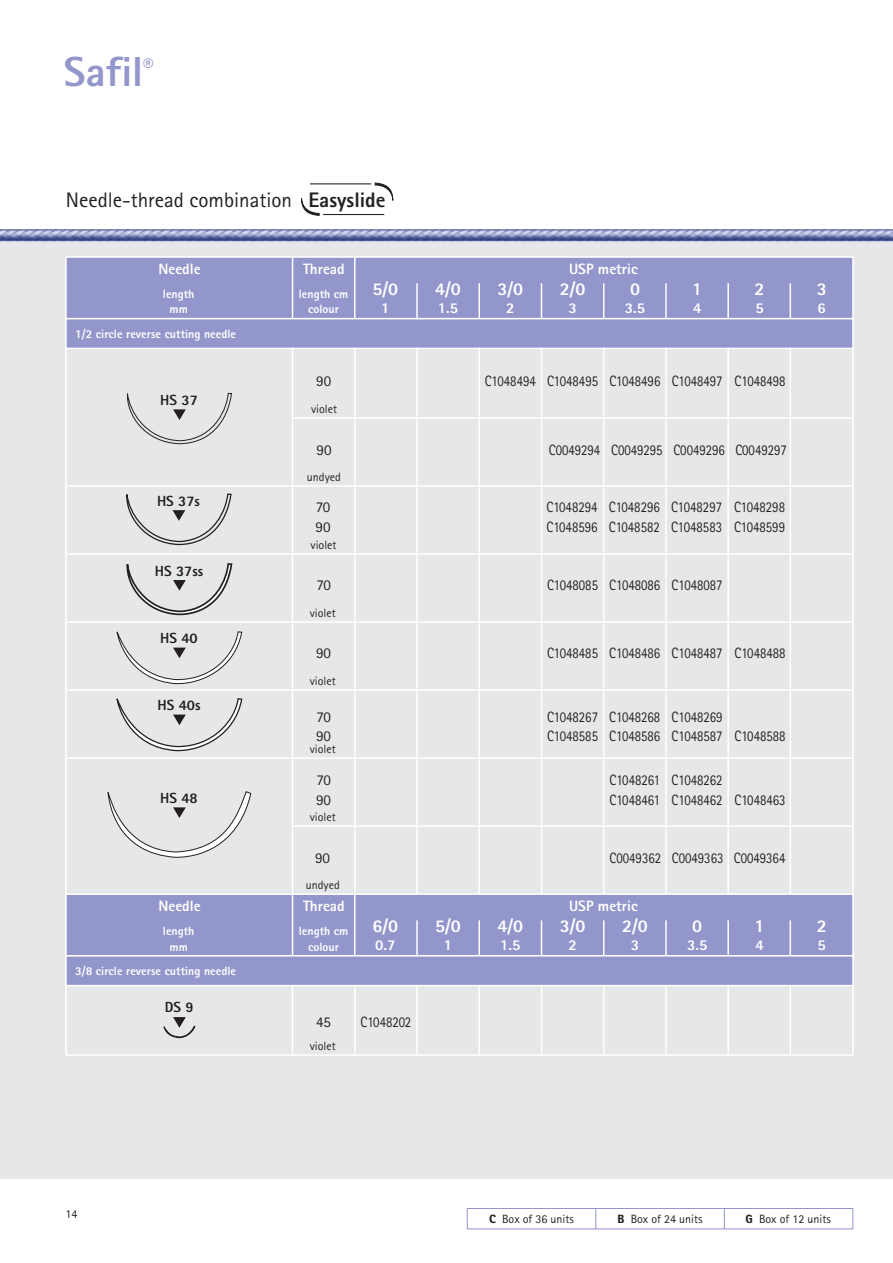
<style>
.page{position:relative;width:893px;height:1263px;background:#fff}
.page>*{position:absolute;margin:0;border:0;box-sizing:border-box;transform-origin:0 0}
.t1{font:800 42px "Rotis Sans Serif";color:#9396cb}
.t2{font:21px "Rotis Sans Serif";color:#231f1f}
.t3{font:800 18px "Rotis Sans Serif";color:#fff}
.t4{font:15px/19.5px "Rotis Sans Serif";color:#231f1f;scale:.85 1}
.t5{font:800 15px "Rotis Sans Serif";color:#fff}
.t6{font:15px/19.5px "Rotis Sans Serif";color:#231f1f}
.t7{font:800 14.7px "Rotis Sans Serif";color:#231f1f}
.t8{font:800 12px/15.6px "Rotis Sans Serif";color:#fff;text-align:center}
.t9{font:12px "Rotis Sans Serif";color:#231f1f}
.s1{font-weight:800}
.s2{font-family:"Rotis Sans Serif Black 95"}
</style>
<div class="page">
<div style="left:0;top:241px;width:892px;height:938px;background:#e6e7e8"></div>
<img style="left:0;top:229px;width:892px;height:12px">
<div style="left:65px;top:256px;width:788px;height:63px;background:#9396cb;border:2px solid #fff"></div>
<div style="left:65px;top:318px;width:788px;height:31px;background:#9396cb;border:2px solid #fff"></div>
<hr style="left:416px;top:283px;width:2px;height:36px;background:#fff">
<hr style="left:478px;top:283px;width:2px;height:36px;background:#fff">
<hr style="left:540px;top:283px;width:2px;height:36px;background:#fff">
<hr style="left:603px;top:283px;width:1px;height:36px;background:#fff">
<hr style="left:665px;top:283px;width:1px;height:36px;background:#fff">
<hr style="left:727px;top:283px;width:2px;height:36px;background:#fff">
<hr style="left:292px;top:257px;width:1px;height:62px;background:#fff">
<hr style="left:354px;top:257px;width:1px;height:62px;background:#fff">
<hr style="left:789px;top:283px;width:2px;height:36px;background:#fff">
<svg style="left:301px;top:197px;width:19px;height:19px"></svg>
<hr style="left:323px;top:214px;width:61px;height:1px;background:#231f1f">
<svg style="left:374px;top:182px;width:19px;height:19px"></svg>
<hr style="left:310px;top:183px;width:61px;height:1px;background:#231f1f">
<hr style="left:416px;top:348px;width:2px;height:707px;background:#fff">
<hr style="left:478px;top:348px;width:2px;height:707px;background:#fff">
<hr style="left:540px;top:348px;width:2px;height:707px;background:#fff">
<hr style="left:603px;top:348px;width:1px;height:707px;background:#fff">
<hr style="left:665px;top:348px;width:1px;height:707px;background:#fff">
<hr style="left:727px;top:348px;width:2px;height:707px;background:#fff">
<hr style="left:354px;top:348px;width:1px;height:707px;background:#fff">
<hr style="left:292px;top:348px;width:1px;height:707px;background:#fff">
<hr style="left:66px;top:621px;width:787px;height:2px;background:#fff">
<hr style="left:66px;top:689px;width:787px;height:2px;background:#fff">
<hr style="left:66px;top:757px;width:787px;height:2px;background:#fff">
<svg style="left:107px;top:791px;width:144px;height:67px"></svg>
<svg style="left:116px;top:631px;width:127px;height:121px"></svg>
<svg style="left:163px;top:1017px;width:32px;height:21px"></svg>
<hr style="left:789px;top:348px;width:2px;height:707px;background:#fff">
<hr style="left:292px;top:825px;width:561px;height:2px;background:#fff">
<hr style="left:66px;top:1054px;width:787px;height:2px;background:#fff">
<svg style="left:467px;top:1208px;width:386px;height:21px"></svg>
<svg style="left:126px;top:493px;width:107px;height:123px"></svg>
<hr style="left:65px;top:348px;width:2px;height:707px;background:#fff">
<hr style="left:852px;top:348px;width:1px;height:707px;background:#fff">
<div style="left:65px;top:893px;width:788px;height:64px;background:#9396cb;border:2px solid #fff"></div>
<div style="left:65px;top:955px;width:788px;height:31px;background:#9396cb;border:2px solid #fff"></div>
<hr style="left:416px;top:920px;width:2px;height:37px;background:#fff">
<hr style="left:478px;top:920px;width:2px;height:36px;background:#fff">
<hr style="left:540px;top:920px;width:2px;height:36px;background:#fff">
<hr style="left:603px;top:920px;width:1px;height:36px;background:#fff">
<hr style="left:665px;top:920px;width:1px;height:36px;background:#fff">
<hr style="left:727px;top:920px;width:2px;height:36px;background:#fff">
<hr style="left:292px;top:894px;width:1px;height:62px;background:#fff">
<hr style="left:354px;top:894px;width:1px;height:62px;background:#fff">
<hr style="left:789px;top:920px;width:2px;height:36px;background:#fff">
<hr style="left:66px;top:553px;width:787px;height:2px;background:#fff">
<svg style="left:126px;top:392px;width:106px;height:52px"></svg>
<hr style="left:66px;top:485px;width:787px;height:2px;background:#fff">
<hr style="left:292px;top:417px;width:561px;height:2px;background:#fff">
<h1 class="t1" style="left:64px;top:57px;width:91px">Safil<sup>®</sup></h1>
<h2 class="t2" style="left:66px;top:192px;width:321px">Needle-thread combination <span class="s1">Easyslide</span></h2>
<p class="t5" style="left:158px;top:264px;width:44px">Needle</p>
<p class="t5" style="left:569px;top:264px;width:70px">USP metric</p>
<p class="t5" style="left:303px;top:264px;width:43px">Thread</p>
<p class="t8" style="left:163px;top:287px;width:33px">length mm</p>
<p class="t8" style="left:299px;top:287px;width:51px">length cm colour</p>
<p class="t8" style="left:75px;top:328px;width:162px">1/2 circle reverse cutting needle</p>
<p class="t3" style="left:372px;top:282px;width:27px">5/0</p>
<p class="t5" style="left:381px;top:302px;width:10px">1</p>
<p class="t3" style="left:435px;top:282px;width:27px">4/0</p>
<p class="t5" style="left:438px;top:302px;width:22px">1.5</p>
<p class="t3" style="left:497px;top:282px;width:27px">3/0</p>
<p class="t5" style="left:506px;top:302px;width:10px">2</p>
<p class="t3" style="left:560px;top:282px;width:27px">2/0</p>
<p class="t5" style="left:568px;top:302px;width:10px">3</p>
<p class="t3" style="left:630px;top:282px;width:12px">0</p>
<p class="t5" style="left:625px;top:302px;width:22px">3.5</p>
<p class="t3" style="left:692px;top:282px;width:12px">1</p>
<p class="t5" style="left:693px;top:302px;width:10px">4</p>
<p class="t3" style="left:754px;top:282px;width:12px">2</p>
<p class="t5" style="left:755px;top:302px;width:10px">5</p>
<p class="t7" style="left:160px;top:395px;width:39px">HS 37</p>
<p class="t7" style="left:157px;top:496px;width:45px">HS 37s</p>
<p class="t7" style="left:155px;top:565px;width:50px">HS 37ss</p>
<p class="t7" style="left:160px;top:633px;width:39px">HS 40</p>
<p class="t7" style="left:157px;top:700px;width:45px">HS 40s</p>
<p class="t7" style="left:160px;top:793px;width:39px">HS 48</p>
<p class="t6" style="left:316px;top:373px;width:16px">90</p>
<p class="t4" style="left:485px;top:373px;width:355px">C1048494 C1048495 C1048496 C1048497 C1048498</p>
<p class="t9" style="left:311px;top:405px;width:27px">violet</p>
<p class="t6" style="left:316px;top:441px;width:16px">90</p>
<p class="t4" style="left:549px;top:441px;width:281px">C0049294 C0049295 C0049296 C0049297</p>
<p class="t9" style="left:307px;top:473px;width:35px">undyed</p>
<p class="t6" style="left:315px;top:499px;width:16px">70<br>90</p>
<p class="t4" style="left:546px;top:499px;width:62px">C1048294<br>C1048596</p>
<p class="t4" style="left:608px;top:499px;width:62px">C1048296<br>C1048582</p>
<p class="t4" style="left:671px;top:499px;width:62px">C1048297<br>C1048583</p>
<p class="t4" style="left:734px;top:499px;width:62px">C1048298<br>C1048599</p>
<p class="t9" style="left:310px;top:540px;width:27px">violet</p>
<p class="t6" style="left:316px;top:577px;width:16px">70</p>
<p class="t4" style="left:547px;top:577px;width:208px">C1048085 C1048086 C1048087</p>
<p class="t9" style="left:310px;top:609px;width:27px">violet</p>
<p class="t6" style="left:316px;top:645px;width:16px">90</p>
<p class="t9" style="left:310px;top:677px;width:27px">violet</p>
<p class="t4" style="left:547px;top:645px;width:282px">C1048485 C1048486 C1048487 C1048488</p>
<p class="t6" style="left:316px;top:708px;width:16px">70<br>90</p>
<p class="t4" style="left:547px;top:708px;width:62px">C1048267<br>C1048585</p>
<p class="t4" style="left:609px;top:708px;width:62px">C1048268<br>C1048586</p>
<p class="t4" style="left:671px;top:708px;width:136px">C1048269<br>C1048587 C1048588</p>
<p class="t6" style="left:316px;top:772px;width:16px">70<br>90</p>
<p class="t4" style="left:609px;top:772px;width:61px">C1048261<br>C1048461</p>
<p class="t4" style="left:671px;top:772px;width:136px">C1048262<br>C1048462 C1048463</p>
<p class="t9" style="left:310px;top:745px;width:27px">violet</p>
<p class="t9" style="left:310px;top:813px;width:27px">violet</p>
<p class="t6" style="left:315px;top:850px;width:16px">90</p>
<p class="t4" style="left:609px;top:850px;width:208px">C0049362 C0049363 C0049364</p>
<p class="t9" style="left:306px;top:881px;width:35px">undyed</p>
<p class="t5" style="left:158px;top:901px;width:44px">Needle</p>
<p class="t5" style="left:569px;top:901px;width:70px">USP metric</p>
<p class="t5" style="left:303px;top:901px;width:43px">Thread</p>
<p class="t8" style="left:163px;top:924px;width:33px">length mm</p>
<p class="t8" style="left:299px;top:924px;width:51px">length cm colour</p>
<p class="t8" style="left:75px;top:965px;width:162px">3/8 circle reverse cutting needle</p>
<p class="t7" style="left:165px;top:1002px;width:30px">DS 9</p>
<p class="t3" style="left:372px;top:920px;width:27px">6/0</p>
<p class="t5" style="left:375px;top:940px;width:22px">0.7</p>
<p class="t6" style="left:316px;top:1014px;width:16px">45</p>
<p class="t4" style="left:360px;top:1014px;width:61px">C1048202</p>
<p class="t9" style="left:310px;top:1041px;width:27px">violet</p>
<p class="t3" style="left:435px;top:920px;width:27px">5/0</p>
<p class="t5" style="left:444px;top:940px;width:10px">1</p>
<p class="t3" style="left:497px;top:920px;width:27px">4/0</p>
<p class="t5" style="left:500px;top:940px;width:22px">1.5</p>
<p class="t3" style="left:560px;top:920px;width:27px">3/0</p>
<p class="t5" style="left:568px;top:940px;width:10px">2</p>
<p class="t3" style="left:622px;top:920px;width:27px">2/0</p>
<p class="t5" style="left:630px;top:940px;width:10px">3</p>
<p class="t3" style="left:692px;top:920px;width:12px">0</p>
<p class="t5" style="left:687px;top:940px;width:22px">3.5</p>
<p class="t3" style="left:754px;top:920px;width:12px">1</p>
<p class="t5" style="left:755px;top:940px;width:10px">4</p>
<p class="t3" style="left:816px;top:282px;width:12px">3</p>
<p class="t5" style="left:817px;top:302px;width:10px">6</p>
<p class="t3" style="left:816px;top:920px;width:12px">2</p>
<p class="t5" style="left:817px;top:940px;width:10px">5</p>
<p class="t9" style="left:66px;top:1210px;width:13px">14</p>
<p class="t9" style="left:489px;top:1215px;width:86px"><span class="s2">C</span> Box of 36 units</p>
<p class="t9" style="left:617px;top:1215px;width:87px"><span class="s2">B</span> Box of 24 units</p>
<p class="t9" style="left:745px;top:1215px;width:87px"><span class="s2">G</span> Box of 12 units</p>
</div>
